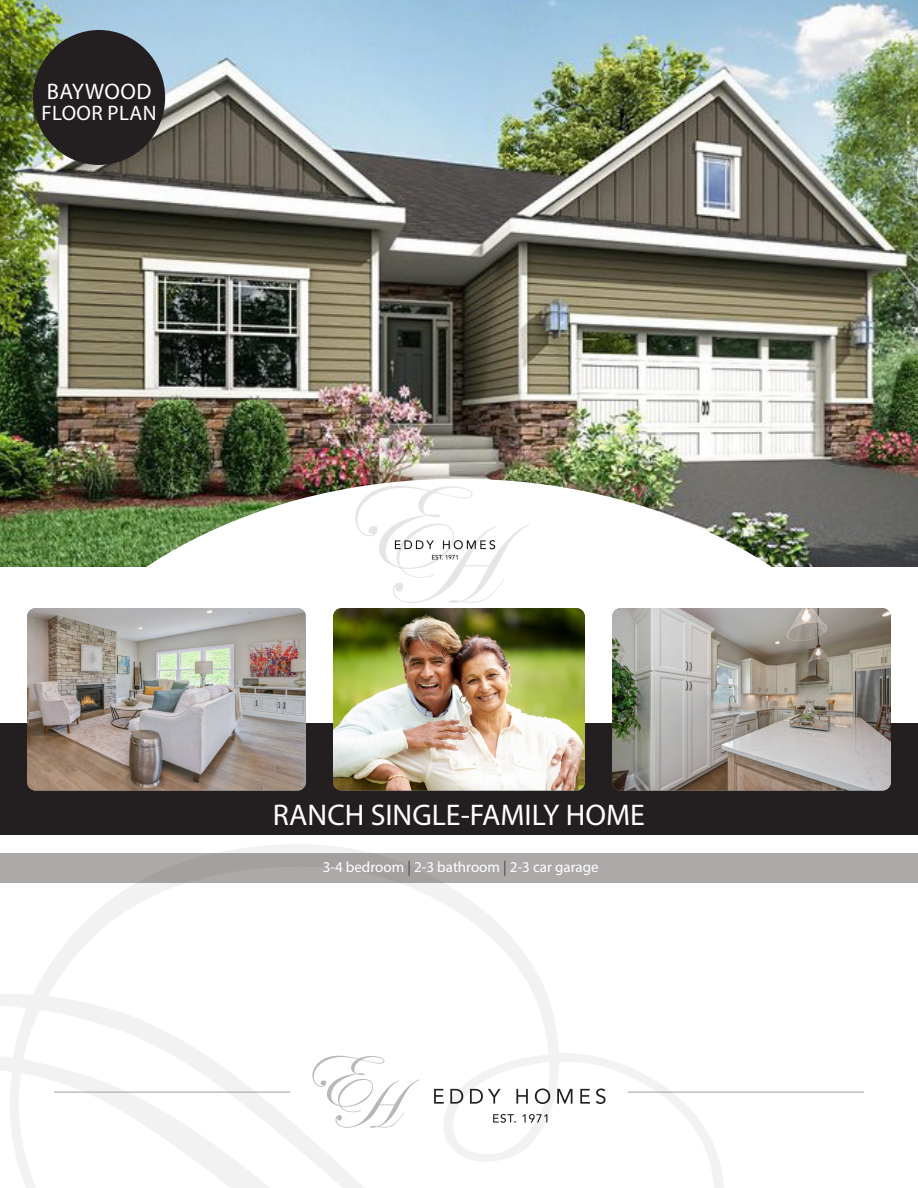
<style>
.page{position:relative;width:918px;height:1188px;background:#fff}
.page>*{position:absolute;margin:0;border:0;box-sizing:border-box;transform-origin:0 0}
.t1{font:30px "Myriad Pro";color:#fff}
.t2{font:22.5px "Myriad Pro";letter-spacing:.02em;color:#fff}
.t3{font:21px "Myriad Pro";letter-spacing:.02em;color:#fff}
.t4{font:15px "Myriad Pro";color:#fff}
.s1{color:#4a4848}
</style>
<div class="page">
<div style="left:0;top:723px;width:918px;height:112px;background:#231f20"></div>
<img style="left:0;top:0;width:918px;height:567px">
<img style="left:26px;top:479px;width:865px;height:135px">
<img style="left:27px;top:608px;width:278px;height:183px">
<img style="left:333px;top:608px;width:252px;height:183px">
<img style="left:612px;top:608px;width:279px;height:183px">
<div style="left:0;top:854px;width:918px;height:29px;background:#ada9a9"></div>
<svg style="left:0;top:845px;width:726px;height:343px"></svg>
<svg style="left:434px;top:1089px;width:10px;height:15px"></svg>
<svg style="left:450px;top:1089px;width:13px;height:15px"></svg>
<svg style="left:470px;top:1089px;width:31px;height:15px"></svg>
<svg style="left:516px;top:1089px;width:12px;height:15px"></svg>
<svg style="left:535px;top:1088px;width:15px;height:16px"></svg>
<svg style="left:557px;top:1089px;width:15px;height:15px"></svg>
<svg style="left:580px;top:1089px;width:10px;height:15px"></svg>
<svg style="left:596px;top:1088px;width:10px;height:16px"></svg>
<svg style="left:493px;top:1114px;width:23px;height:9px"></svg>
<svg style="left:522px;top:1114px;width:25px;height:9px"></svg>
<svg style="left:312px;top:1056px;width:107px;height:72px"></svg>
<hr style="left:54px;top:1092px;width:236px;height:1px;background:#9d9fa2">
<hr style="left:628px;top:1092px;width:236px;height:1px;background:#9d9fa2">
<div style="left:33px;top:30px;width:132px;height:135px;background:#231f20;border-radius:50%"></div>
<img style="left:348px;top:452px;width:194px;height:156px">
<p class="t2" style="left:47px;top:78px;width:106px">BAYWOOD</p>
<p class="t3" style="left:42px;top:100px;width:117px">FLOOR PLAN</p>
<p class="t1" style="left:273px;top:796px;width:374px">RANCH SINGLE-FAMILY HOME</p>
<p class="t4" style="left:323px;top:858px;width:277px">3-4 bedroom <span class="s1">|</span> 2-3 bathroom <span class="s1">|</span> 2-3 car garage</p>
</div>
